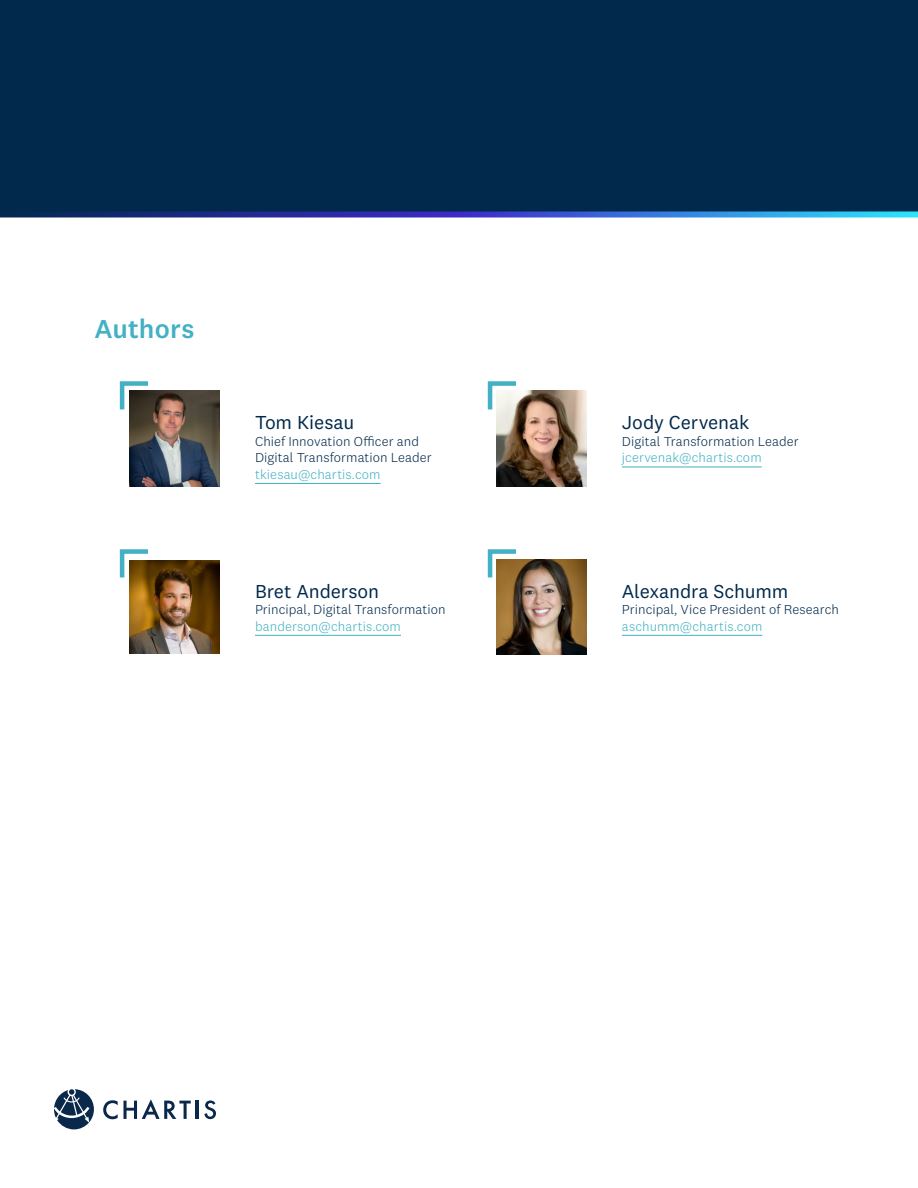
<style>
.page{position:relative;width:918px;height:1188px;background:#fff}
.page>*{position:absolute;margin:0;border:0;box-sizing:border-box;transform-origin:0 0}
.Chartis_-_Heading_2{font:500 27px "National 2";letter-spacing:.005em;color:#43b1c3}
.Chartis_-_Author_Name{font:19.5px "National 2";letter-spacing:-.005em;color:#00294c}
.Chartis_-_Author_Title{font:300 13.5px/16.5px "National 2";letter-spacing:.005em;color:#00294c}
.Chartis_-_Author_Email{font:300 13.5px "National 2";letter-spacing:.01em;color:#43b1c3}
</style>
<div class="page">
<div style="left:0;top:0;width:918px;height:217px;background:#00294c"></div>
<svg style="left:54px;top:1089px;width:40px;height:40px"></svg>
<hr style="left:196px;top:1101px;width:3px;height:18px;background:#0a284a">
<svg style="left:204px;top:1100px;width:12px;height:19px"></svg>
<svg style="left:103px;top:1099px;width:88px;height:20px"></svg>
<svg style="left:0;top:212px;width:918px;height:6px;background:#3c66bc"></svg>
<img style="left:129px;top:391px;width:91px;height:95px">
<img style="left:129px;top:560px;width:91px;height:94px">
<img style="left:496px;top:391px;width:91px;height:95px">
<img style="left:496px;top:559px;width:91px;height:96px">
<hr style="left:622px;top:467px;width:140px;height:1px;background:#43b1c3">
<hr style="left:622px;top:635px;width:140px;height:1px;background:#43b1c3">
<hr style="left:255px;top:483px;width:126px;height:1px;background:#43b1c3">
<hr style="left:255px;top:635px;width:146px;height:1px;background:#43b1c3">
<svg style="left:119px;top:381px;width:31px;height:30px"></svg>
<svg style="left:119px;top:549px;width:31px;height:30px"></svg>
<svg style="left:487px;top:381px;width:30px;height:30px"></svg>
<svg style="left:487px;top:549px;width:30px;height:30px"></svg>
<p class="Chartis_-_Heading_2" style="left:94px;top:312px;width:102px">Authors</p>
<p class="Chartis_-_Author_Name" style="left:255px;top:411px;width:101px">Tom Kiesau</p>
<p class="Chartis_-_Author_Title" style="left:255px;top:433px;width:178px">Chief Innovation Officer and<br>Digital Transformation Leader</p>
<p class="Chartis_-_Author_Email" style="left:255px;top:467px;width:127px">tkiesau@chartis.com</p>
<p class="Chartis_-_Author_Name" style="left:255px;top:579px;width:126px">Bret Anderson</p>
<p class="Chartis_-_Author_Title" style="left:255px;top:601px;width:192px">Principal, Digital Transformation</p>
<p class="Chartis_-_Author_Email" style="left:255px;top:619px;width:147px">banderson@chartis.com</p>
<p class="Chartis_-_Author_Name" style="left:622px;top:411px;width:129px">Jody Cervenak</p>
<p class="Chartis_-_Author_Title" style="left:622px;top:433px;width:178px">Digital Transformation Leader</p>
<p class="Chartis_-_Author_Email" style="left:622px;top:450px;width:141px">jcervenak@chartis.com</p>
<p class="Chartis_-_Author_Name" style="left:622px;top:579px;width:168px">Alexandra Schumm</p>
<p class="Chartis_-_Author_Title" style="left:622px;top:601px;width:219px">Principal, Vice President of Research</p>
<p class="Chartis_-_Author_Email" style="left:622px;top:619px;width:142px">aschumm@chartis.com</p>
</div>
